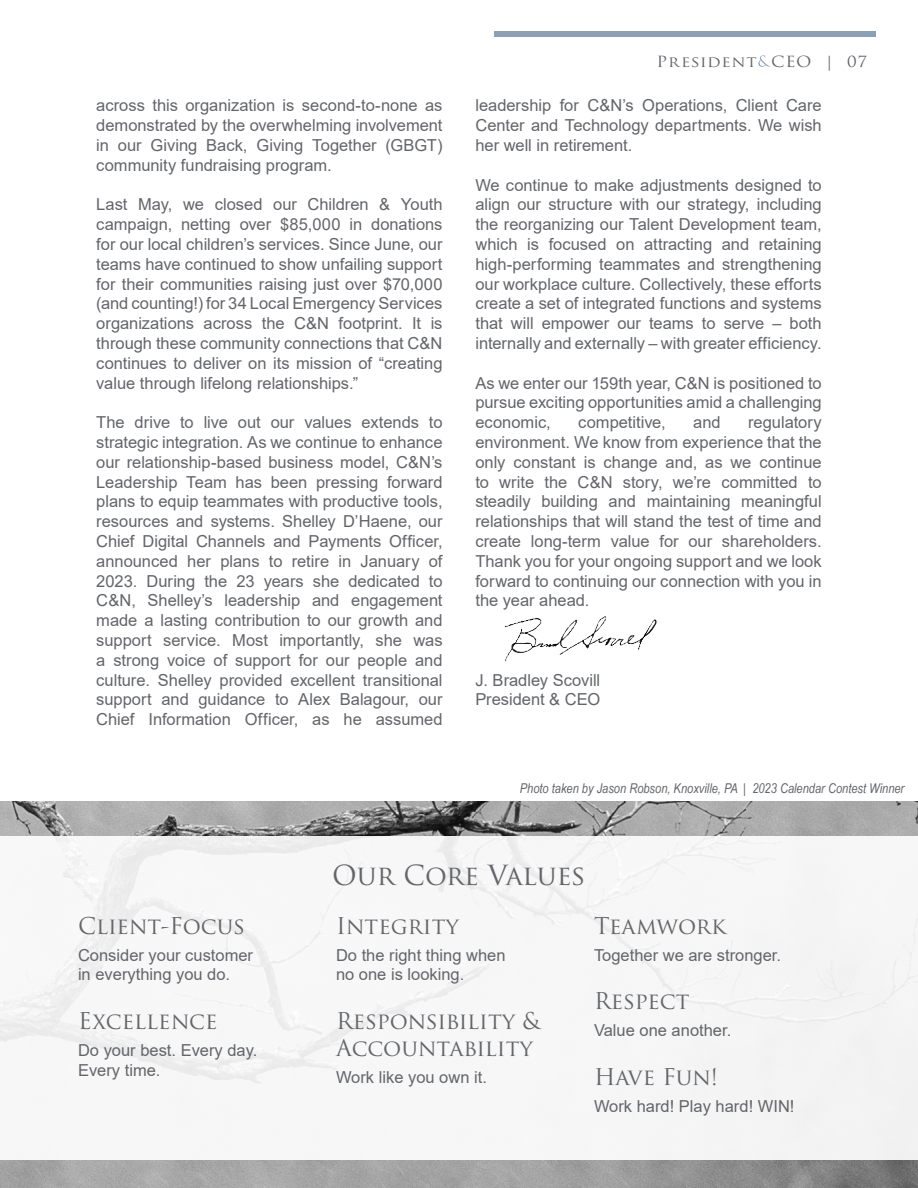
<style>
.page{position:relative;width:918px;height:1188px;background:#fff}
.page>*{position:absolute;margin:0;border:0;box-sizing:border-box;transform-origin:0 0}
.t1{font:27px "Trajan Pro";color:#62656a}
.t2{font:22.5px "Trajan Pro";color:#62656a}
.t3{font:16.5px/19.8px "Arial";color:#62656a;text-align:justify}
.t4{font:15px "Trajan Pro";letter-spacing:.045em;color:#62656a;scale:1.12 1}
.t5{font:italic 13.5px "Arial Narrow";color:#62656a}
</style>
<div class="page">
<div style="left:495px;top:31px;width:381px;height:6px;background:#8aa0b7"></div>
<svg style="left:758px;top:55px;width:13px;height:12px"></svg>
<img style="left:0;top:802px;width:918px;height:386px">
<div style="left:0;top:836px;width:918px;height:324px;background:#f6f6f6"></div>
<img style="left:504px;top:616px;width:153px;height:46px">
<p class="t3" style="left:96px;top:96px;width:348px">across this organization is second-to-none as demonstrated by the overwhelming involvement in our Giving Back, Giving Together (GBGT) community fundraising program.</p>
<p class="t3" style="left:96px;top:195px;width:348px">Last May, we closed our Children &amp; Youth campaign, netting over $85,000 in donations for our local children’s services. Since June, our teams have continued to show unfailing support for their communities raising just over $70,000 (and counting!) for 34 Local Emergency Services organizations across the C&amp;N footprint. It is through these community connections that C&amp;N continues to deliver on its mission of “creating value through lifelong relationships.”</p>
<p class="t3" style="left:96px;top:412px;width:348px">The drive to live out our values extends to strategic integration. As we continue to enhance our relationship-based business model, C&amp;N’s Leadership Team has been pressing forward plans to equip teammates with productive tools, resources and systems. Shelley D’Haene, our Chief Digital Channels and Payments Officer, announced her plans to retire in January of 2023. During the 23 years she dedicated to C&amp;N, Shelley’s leadership and engagement made a lasting contribution to our growth and support service. Most importantly, she was a strong voice of support for our people and culture. Shelley provided excellent transitional support and guidance to Alex Balagour, our Chief Information Officer, as he assumed</p>
<p class="t4" style="left:657px;top:52px;width:189px">President CEO | 07</p>
<p class="t3" style="left:475px;top:96px;width:348px">leadership for C&amp;N’s Operations, Client Care Center and Technology departments. We wish her well in retirement.</p>
<p class="t3" style="left:475px;top:175px;width:348px">We continue to make adjustments designed to align our structure with our strategy, including the reorganizing our Talent Development team, which is focused on attracting and retaining high-performing teammates and strengthening our workplace culture. Collectively, these efforts create a set of integrated functions and systems that will empower our teams to serve – both internally and externally – with greater efficiency.</p>
<p class="t3" style="left:475px;top:373px;width:348px">As we enter our 159th year, C&amp;N is positioned to pursue exciting opportunities amid a challenging economic,</p>
<p class="t3" style="left:475px;top:412px;width:348px;text-indent:273px">regulatory environment. We know from experience that the only constant is change and, as we continue to write the C&amp;N story, we’re committed to steadily building and maintaining meaningful relationships that will stand the test of time and create long-term value for our shareholders.<br>Thank you for your ongoing support and we look forward to continuing our connection with you in the year ahead.</p>
<p class="t3" style="left:578px;top:412px;width:89px">competitive,</p>
<p class="t3" style="left:693px;top:412px;width:29px">and</p>
<p class="t3" style="left:475px;top:670px;width:126px">J. Bradley Scovill</p>
<p class="t3" style="left:475px;top:690px;width:126px">President &amp; CEO</p>
<p class="t5" style="left:520px;top:779px;width:386px">Photo taken by Jason Robson, Knoxville, PA | 2023 Calendar Contest Winner</p>
<p class="t2" style="left:78px;top:911px;width:169px">Client-Focus</p>
<p class="t3" style="left:78px;top:945px;width:177px">Consider your customer</p>
<p class="t3" style="left:78px;top:965px;width:154px">in everything you do.</p>
<p class="t2" style="left:78px;top:1006px;width:141px">Excellence</p>
<p class="t3" style="left:78px;top:1040px;width:181px">Do your best. Every day.</p>
<p class="t3" style="left:78px;top:1060px;width:84px">Every time.</p>
<p class="t1" style="left:332px;top:858px;width:255px">Our Core Values</p>
<p class="t2" style="left:336px;top:911px;width:124px">Integrity</p>
<p class="t3" style="left:336px;top:945px;width:171px">Do the right thing when</p>
<p class="t3" style="left:336px;top:965px;width:130px">no one is looking.</p>
<p class="t2" style="left:336px;top:1006px;width:205px">Responsibility &amp;</p>
<p class="t2" style="left:336px;top:1033px;width:198px">Accountability</p>
<p class="t3" style="left:336px;top:1067px;width:152px">Work like you own it.</p>
<p class="t2" style="left:594px;top:911px;width:133px">Teamwork</p>
<p class="t3" style="left:594px;top:945px;width:189px">Together we are stronger.</p>
<p class="t2" style="left:594px;top:987px;width:97px">Respect</p>
<p class="t3" style="left:594px;top:1020px;width:139px">Value one another.</p>
<p class="t2" style="left:594px;top:1062px;width:126px">Have Fun!</p>
<p class="t3" style="left:594px;top:1096px;width:202px">Work hard! Play hard! WIN!</p>
</div>
